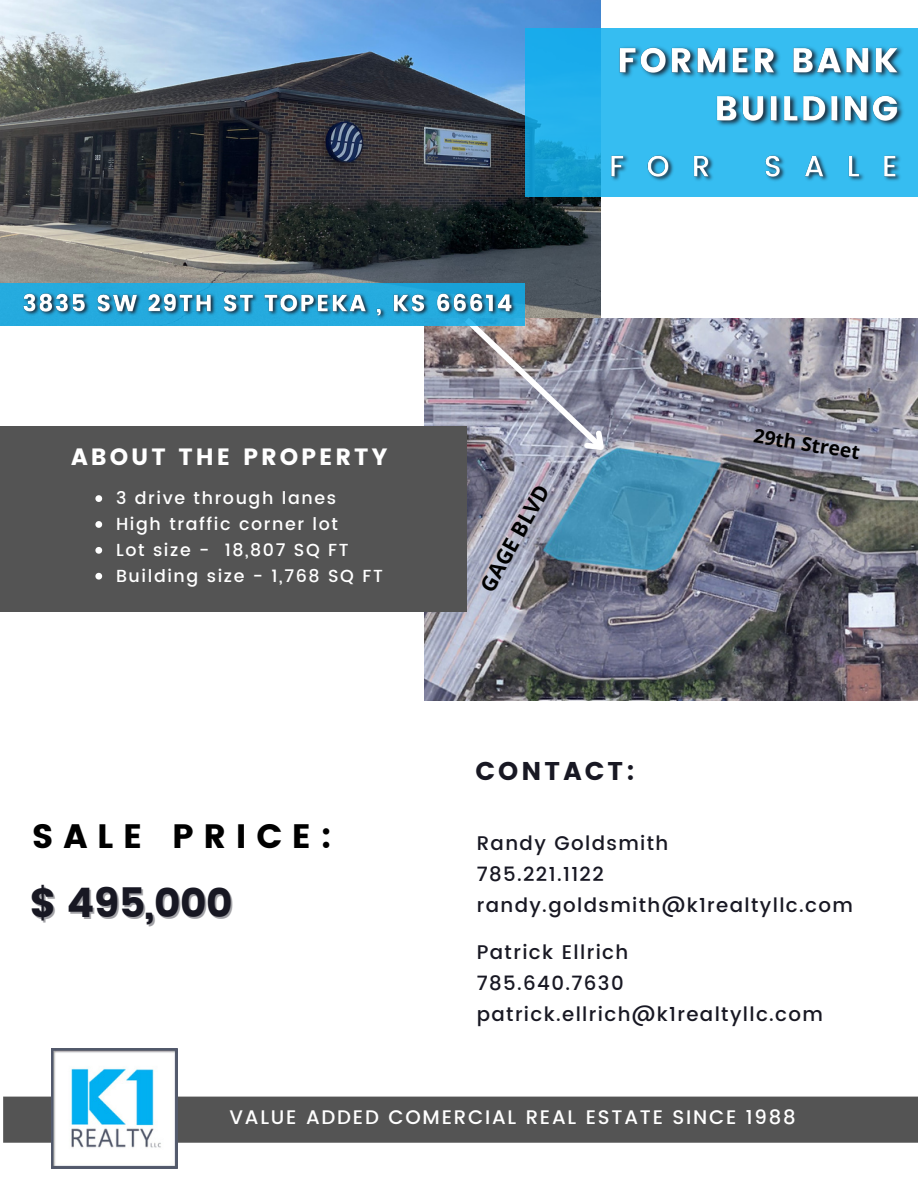
<style>
.page{position:relative;width:918px;height:1188px;background:#fff}
.page>*{position:absolute;margin:0;border:0;box-sizing:border-box;transform-origin:0 0}
.t1{font:40.65px "Poppins";letter-spacing:-.015em;color:#181823}
.t2{font:33.75px "Poppins";letter-spacing:.29em;color:#000}
.t3{font:25.65px "Poppins";letter-spacing:.125em;color:#181823}
.t4{font:23.55px "Poppins";letter-spacing:.125em;color:#fff}
.t5{font:700 21.3px "Open Sans";color:#000}
.t6{font:500 19.8px/31px "Poppins";letter-spacing:.07em;color:#181823}
.t7{font:500 19.65px "Poppins";letter-spacing:.09em;color:#fff}
.t8{font:700 19.35px "Open Sans";color:#000}
.t9{font:500 17.4px/25.8px "Poppins";letter-spacing:.09em;color:#fff}
</style>
<div class="page">
<img style="left:0;top:0;width:601px;height:312px">
<img style="left:425px;top:319px;width:493px;height:381px">
<img style="left:459px;top:312px;width:160px;height:153px">
<div style="left:0;top:283px;width:525px;height:43px;background:#25abde"></div>
<img style="left:20px;top:281px;width:501px;height:48px">
<div style="left:0;top:426px;width:467px;height:185px;background:#545454"></div>
<svg style="left:95px;top:495px;width:7px;height:7px"></svg>
<svg style="left:95px;top:521px;width:7px;height:7px"></svg>
<svg style="left:95px;top:547px;width:7px;height:7px"></svg>
<svg style="left:95px;top:573px;width:7px;height:7px"></svg>
<svg style="left:525px;top:28px;width:393px;height:169px;fill:#1eaeec"></svg>
<img style="left:614px;top:28px;width:296px;height:110px">
<img style="left:605px;top:138px;width:313px;height:59px">
<div style="left:3px;top:1097px;width:915px;height:46px;background:#545454"></div>
<img style="left:51px;top:1049px;width:126px;height:119px">
<p class="t4" style="left:71px;top:443px;width:318px">ABOUT THE PROPERTY</p>
<p class="t9" style="left:116px;top:485px;width:268px">3 drive through lanes<br>High traffic corner lot<br>Lot size - 18,807 SQ FT<br>Building size - 1,768 SQ FT</p>
<h2 class="t2" style="left:32px;top:816px;width:302px">SALE PRICE:</h2>
<h1 class="t1" style="left:29px;top:879px;width:205px">$ 495,000</h1>
<p class="t5" style="left:473px;top:583px;width:120px;rotate:-61deg">GAGE BLVD</p>
<p class="t3" style="left:475px;top:756px;width:161px">CONTACT:</p>
<p class="t8" style="left:756px;top:422px;width:109px;rotate:9deg">29th Street</p>
<p class="t6" style="left:477px;top:828px;width:378px">Randy Goldsmith<br>785.221.1122 randy.goldsmith@k1realtyllc.com</p>
<p class="t6" style="left:477px;top:936px;width:348px">Patrick Ellrich<br>785.640.7630 patrick.ellrich@k1realtyllc.com</p>
<p class="t7" style="left:229px;top:1105px;width:568px">VALUE ADDED COMERCIAL REAL ESTATE SINCE 1988</p>
</div>
